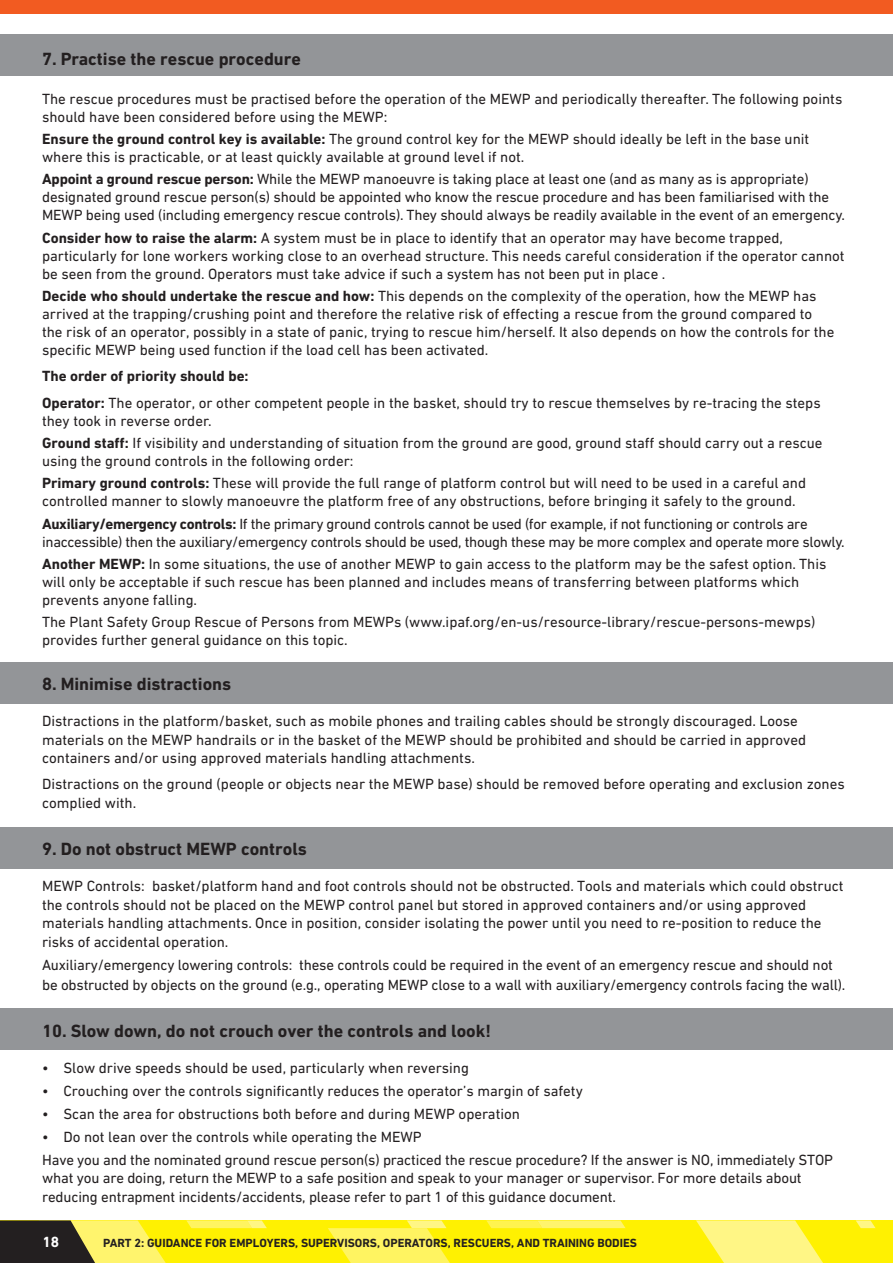
<style>
.page{position:relative;width:893px;height:1263px;background:#fff}
.page>*{position:absolute;margin:0;border:0;box-sizing:border-box;transform-origin:0 0}
.Sub_Titles{font:700 18px "DIN Next CYR";color:#231f20}
.Body{font:15px/18px "DIN Next CYR";color:#231f20}
.Body-2{font:15px/18px "DIN Next CYR";letter-spacing:-.02em;color:#231f20}
.Body-3{font:700 15px "DIN Next CYR";color:#231f20}
.t1{font:700 15px "DIN Next CYR";color:#fff}
.t2{font:700 12px "DIN Next CYR";color:#231f20}
.s1{font-weight:700}
</style>
<div class="page">
<div style="left:0;top:1220px;width:893px;height:43px;background:#fff101"></div>
<svg style="left:856px;top:1220px;width:20px;height:8px"></svg>
<svg style="left:486px;top:1220px;width:140px;height:8px"></svg>
<svg style="left:328px;top:1220px;width:122px;height:43px"></svg>
<svg style="left:696px;top:1220px;width:127px;height:43px"></svg>
<svg style="left:0;top:1220px;width:267px;height:43px"></svg>
<div style="left:0;top:0;width:893px;height:14px;background:#f25b21"></div>
<div style="left:0;top:663px;width:893px;height:41px;background:#939598"></div>
<div style="left:0;top:1009px;width:893px;height:41px;background:#939598"></div>
<div style="left:0;top:828px;width:893px;height:41px;background:#939598"></div>
<div style="left:0;top:35px;width:893px;height:41px;background:#939598"></div>
<p class="Sub_Titles" style="left:42px;top:48px;width:260px">7. Practise the rescue procedure</p>
<p class="Body" style="left:42px;top:90px;width:802px">The rescue procedures must be practised before the operation of the MEWP and periodically thereafter. The following points should have been considered before using the MEWP:</p>
<p class="Body" style="left:42px;top:130px;width:769px"><span class="s1">Ensure the ground control key is available:</span> The ground control key for the MEWP should ideally be left in the base unit where this is practicable, or at least quickly available at ground level if not.</p>
<p class="Body" style="left:42px;top:170px;width:804px"><span class="s1">Appoint a ground rescue person:</span> While the MEWP manoeuvre is taking place at least one (and as many as is appropriate) designated ground rescue person(s) should be appointed who know the rescue procedure and has been familiarised with the<br>MEWP being used (including emergency rescue controls). They should always be readily available in the event of an emergency.</p>
<p class="Body" style="left:42px;top:228px;width:804px"><span class="s1">Consider how to raise the alarm:</span> A system must be in place to identify that an operator may have become trapped, particularly for lone workers working close to an overhead structure. This needs careful consideration if the operator cannot be seen from the ground. Operators must take advice if such a system has not been put in place .</p>
<p class="Body" style="left:42px;top:287px;width:794px"><span class="s1">Decide who should undertake the rescue and how:</span> This depends on the complexity of the operation, how the MEWP has arrived at the trapping/crushing point and therefore the relative risk of effecting a rescue from the ground compared to the risk of an operator, possibly in a state of panic, trying to rescue him/herself. It also depends on how the controls for the specific MEWP being used function if the load cell has been activated.</p>
<p class="Body-3" style="left:42px;top:367px;width:208px">The order of priority should be:</p>
<p class="Body" style="left:42px;top:394px;width:780px"><span class="s1">Operator:</span> The operator, or other competent people in the basket, should try to rescue themselves by re-tracing the steps they took in reverse order.</p>
<p class="Body" style="left:42px;top:434px;width:782px"><span class="s1">Ground staff:</span> If visibility and understanding of situation from the ground are good, ground staff should carry out a rescue using the ground controls in the following order:</p>
<p class="Body" style="left:42px;top:474px;width:766px"><span class="s1">Primary ground controls:</span> These will provide the full range of platform control but will need to be used in a careful and controlled manner to slowly manoeuvre the platform free of any obstructions, before bringing it safely to the ground.</p>
<p class="Body-2" style="left:42px;top:514px;width:804px"><span class="s1">Auxiliary/emergency controls:</span> If the primary ground controls cannot be used (for example, if not functioning or controls are inaccessible) then the auxiliary/emergency controls should be used, though these may be more complex and operate more slowly.</p>
<p class="Body" style="left:42px;top:555px;width:786px"><span class="s1">Another MEWP:</span> In some situations, the use of another MEWP to gain access to the platform may be the safest option. This will only be acceptable if such rescue has been planned and includes means of transferring between platforms which prevents anyone falling.</p>
<p class="Body" style="left:42px;top:613px;width:775px">The Plant Safety Group Rescue of Persons from MEWPs (www.ipaf.org/en-us/resource-library/rescue-persons-mewps) provides further general guidance on this topic.</p>
<p class="Sub_Titles" style="left:42px;top:673px;width:191px">8. Minimise distractions</p>
<p class="Body" style="left:42px;top:711px;width:765px;line-height:18.8px">Distractions in the platform/basket, such as mobile phones and trailing cables should be strongly discouraged. Loose materials on the MEWP handrails or in the basket of the MEWP should be prohibited and should be carried in approved containers and/or using approved materials handling attachments.</p>
<p class="Body" style="left:42px;top:773px;width:804px;line-height:19.5px">Distractions on the ground (people or objects near the MEWP base) should be removed before operating and exclusion zones complied with.</p>
<p class="Sub_Titles" style="left:42px;top:838px;width:266px">9. Do not obstruct MEWP controls</p>
<p class="Body" style="left:42px;top:876px;width:803px;line-height:18.8px">MEWP Controls: basket/platform hand and foot controls should not be obstructed. Tools and materials which could obstruct the controls should not be placed on the MEWP control panel but stored in approved containers and/or using approved materials handling attachments. Once in position, consider isolating the power until you need to re-position to reduce the risks of accidental operation.</p>
<p class="Body" style="left:42px;top:955px;width:805px;line-height:19.5px">Auxiliary/emergency lowering controls: these controls could be required in the event of an emergency rescue and should not be obstructed by objects on the ground (e.g., operating MEWP close to a wall with auxiliary/emergency controls facing the wall).</p>
<p class="Sub_Titles" style="left:42px;top:1020px;width:450px">10. Slow down, do not crouch over the controls and look!</p>
<p class="Body" style="left:42px;top:1058px;width:428px">• Slow drive speeds should be used, particularly when reversing</p>
<p class="Body" style="left:42px;top:1081px;width:542px">• Crouching over the controls significantly reduces the operator’s margin of safety</p>
<p class="Body" style="left:42px;top:1104px;width:479px">• Scan the area for obstructions both before and during MEWP operation</p>
<p class="Body" style="left:42px;top:1127px;width:381px">• Do not lean over the controls while operating the MEWP</p>
<p class="Body" style="left:42px;top:1150px;width:792px;line-height:18.8px">Have you and the nominated ground rescue person(s) practiced the rescue procedure? If the answer is NO, immediately STOP what you are doing, return the MEWP to a safe position and speak to your manager or supervisor. For more details about reducing entrapment incidents/accidents, please refer to part 1 of this guidance document.</p>
<p class="t1" style="left:43px;top:1233px;width:18px">18</p>
<p class="t2" style="left:103px;top:1235px;width:535px">PART 2: GUIDANCE FOR EMPLOYERS, SUPERVISORS, OPERATORS, RESCUERS, AND TRAINING BODIES</p>
</div>
